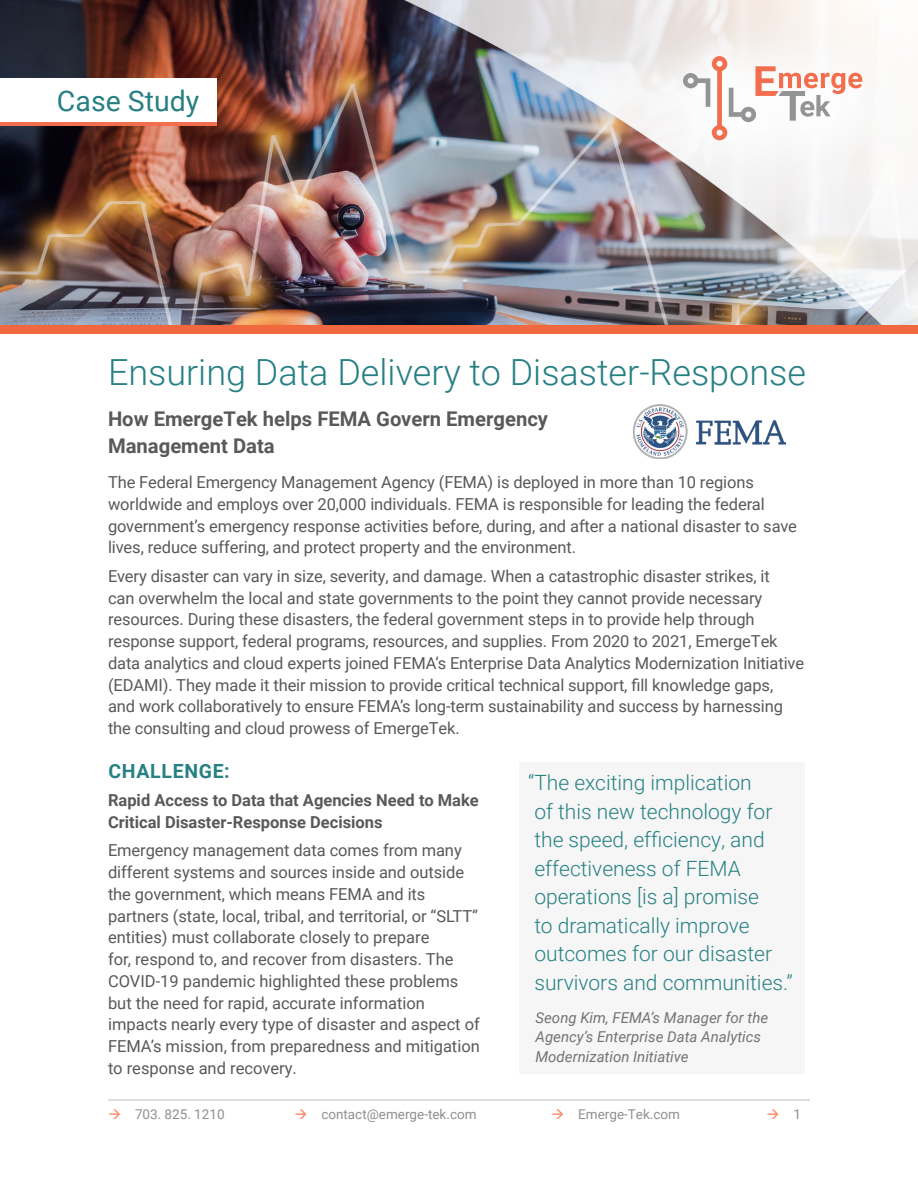
<style>
.page{position:relative;width:918px;height:1188px;background:#fff}
.page>*{position:absolute;margin:0;border:0;box-sizing:border-box;transform-origin:0 0}
.t1{font:300 36px "Roboto";color:#278083}
.t2{font:28.5px "Roboto";color:#278083}
.t3{font:300 21px/28.5px "Roboto";color:#278083}
.t4{font:700 20.25px/27px "Roboto";color:#595959}
.t5{font:700 19.5px "Roboto";letter-spacing:.035em;color:#278083}
.t6{font:16.5px/21.8px "Roboto";letter-spacing:-.005em;color:#595959}
.t7{font:700 16.5px/21.8px "Roboto";color:#595959}
.t8{font:italic 15px/19.5px "Roboto";color:#737373}
.t9{font:13.5px "Roboto";color:#8f8f8f}
</style>
<div class="page">
<hr style="left:108px;top:1100px;width:702px;height:1px;background:#bfbfbf">
<div style="left:519px;top:762px;width:286px;height:312px;background:#f6f6f6"></div>
<img style="left:633px;top:405px;width:152px;height:54px">
<img style="left:1px;top:0;width:917px;height:325px">
<div style="left:0;top:325px;width:918px;height:9px;background:#f2683e"></div>
<div style="left:599px;top:0;width:319px;height:251px;background:#fff;opacity:.25"></div>
<div style="left:641px;top:14px;width:265px;height:170px;background:#fff;opacity:.75"></div>
<svg style="left:683px;top:56px;width:179px;height:84px"></svg>
<div style="left:0;top:79px;width:217px;height:44px;background:#fff"></div>
<hr style="left:0;top:122px;width:217px;height:4px;background:#f36e4f">
<h2 class="t2" style="left:57px;top:81px;width:144px">Case Study</h2>
<h1 class="t1" style="left:108px;top:347px;width:700px">Ensuring Data Delivery to Disaster-Response</h1>
<p class="t4" style="left:108px;top:405px;width:442px">How EmergeTek helps FEMA Govern Emergency<br>Management Data</p>
<p class="t6" style="left:108px;top:471px;width:691px">The Federal Emergency Management Agency (FEMA) is deployed in more than 10 regions worldwide and employs over 20,000 individuals. FEMA is responsible for leading the federal government’s emergency response activities before, during, and after a national disaster to save lives, reduce suffering, and protect property and the environment.</p>
<p class="t6" style="left:108px;top:565px;width:698px">Every disaster can vary in size, severity, and damage. When a catastrophic disaster strikes, it<br>can overwhelm the local and state governments to the point they cannot provide necessary resources. During these disasters, the federal government steps in to provide help through response support, federal programs, resources, and supplies. From 2020 to 2021, EmergeTek data analytics and cloud experts joined FEMA’s Enterprise Data Analytics Modernization Initiative (EDAMI). They made it their mission to provide critical technical support, fill knowledge gaps, and work collaboratively to ensure FEMA’s long-term sustainability and success by harnessing the consulting and cloud prowess of EmergeTek.</p>
<p class="t5" style="left:108px;top:757px;width:123px">CHALLENGE:</p>
<p class="t7" style="left:108px;top:789px;width:372px">Rapid Access to Data that Agencies Need to Make<br>Critical Disaster-Response Decisions</p>
<p class="t6" style="left:108px;top:839px;width:373px">Emergency management data comes from many different systems and sources inside and outside the government, which means FEMA and its partners (state, local, tribal, and territorial, or “SLTT” entities) must collaborate closely to prepare<br>for, respond to, and recover from disasters. The COVID-19 pandemic highlighted these problems but the need for rapid, accurate information impacts nearly every type of disaster and aspect of FEMA’s mission, from preparedness and mitigation to response and recovery.</p>
<p class="t3" style="left:528px;top:768px;width:266px">“The exciting implication<br>of this new technology for the speed, efficiency, and effectiveness of FEMA operations [is a] promise<br>to dramatically improve outcomes for our disaster survivors and communities.”</p>
<p class="t8" style="left:535px;top:1007px;width:234px">Seong Kim, FEMA’s Manager for the<br>Agency’s Enterprise Data Analytics<br>Modernization Initiative</p>
<p class="t9" style="left:135px;top:1105px;width:91px">703. 825. 1210</p>
<p class="t9" style="left:321px;top:1105px;width:157px">contact@emerge-tek.com</p>
<p class="t9" style="left:578px;top:1105px;width:103px">Emerge-Tek.com</p>
<p class="t9" style="left:793px;top:1105px;width:9px">1</p>
</div>
